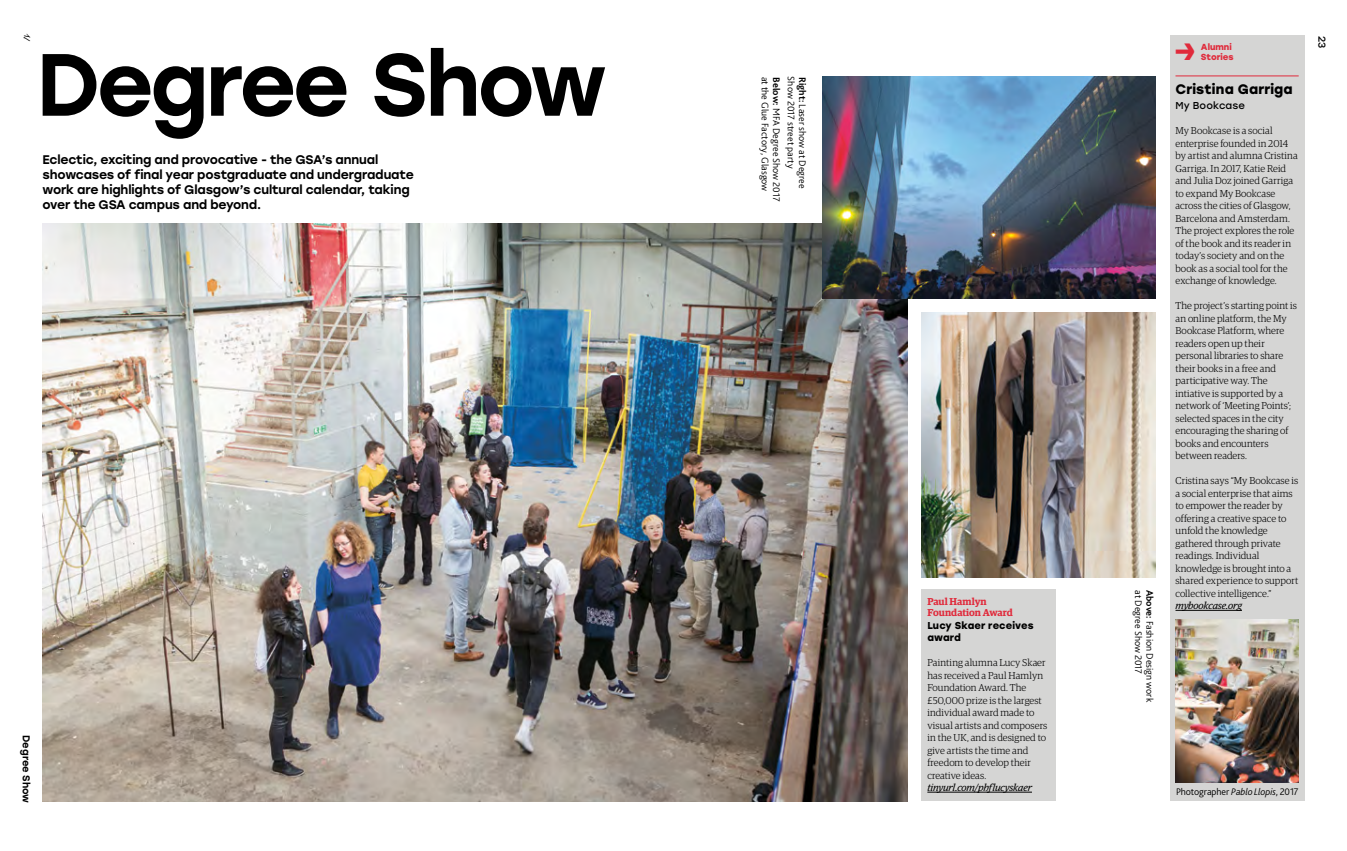
<style>
.page{position:relative;width:1347px;height:851px;background:#fff}
.page>*{position:absolute;margin:0;border:0;box-sizing:border-box;transform-origin:0 0}
.t1{font:500 88px "Stolzl";letter-spacing:-.045em;color:#000}
.t2{font:19.62px "Hothouse";color:#e02a3b}
.t3{font:700 13.75px "Stolzl";letter-spacing:.01em;color:#000}
.t4{font:500 12.5px/15px "Stolzl";letter-spacing:-.015em;color:#000}
.t5{font:300 10px/12.5px "Guardian Egyp";letter-spacing:.005em;color:#000}
.t6{font:300 10px/11.2px "Bliss 2";color:#000}
.t7{font:italic 10px "Guardian Egyp";letter-spacing:-.005em;color:#000}
.t8{font:600 10px/11.2px "Guardian Egyp";letter-spacing:-.005em;color:#e02a3b}
.t9{font:700 10px/12.5px "Stolzl";letter-spacing:.01em;color:#000}
.t10{font:10px "Stolzl";letter-spacing:.015em;color:#000}
.t11{font:500 10px "Stolzl";letter-spacing:-.005em;color:#000}
.t12{font:10px "Schneid Handwriting";color:#000}
.t13{font:700 8.75px/10px "Stolzl";color:#e02a3b}
.s1{font-weight:700}
.s2{font-style:italic}
</style>
<div class="page">
<img style="left:43px;top:223px;width:864px;height:578px">
<div style="left:1169px;top:35px;width:135px;height:766px;background:#d5d5d4"></div>
<hr style="left:1175px;top:76px;width:123px;height:1px;background:#e02a3b">
<hr style="left:1175px;top:610px;width:67px;height:1px;background:#000">
<img style="left:1175px;top:619px;width:123px;height:163px">
<img style="left:822px;top:76px;width:333px;height:222px">
<img style="left:921px;top:312px;width:234px;height:266px">
<div style="left:921px;top:589px;width:135px;height:212px;background:#d5d5d4"></div>
<hr style="left:927px;top:791px;width:105px;height:1px;background:#000">
<p class="t12" style="left:35px;top:33px;width:9px;rotate:90deg">1/</p>
<h1 class="t1" style="left:36px;top:22px;width:572px">Degree Show</h1>
<p class="t4" style="left:43px;top:151px;width:373px">Eclectic, exciting and provocative - the GSA’s annual showcases of final year postgraduate and undergraduate work are highlights of Glasgow’s cultural calendar, taking over the GSA campus and beyond.</p>
<p class="t11" style="left:34px;top:735px;width:70px;rotate:90deg">Degree Show</p>
<p class="t6" style="left:782px;top:77px;width:126px;rotate:90deg"><span class="s1">Below:</span> MFA Degree Show 2017</p>
<p class="t6" style="left:797px;top:76px;width:94px;rotate:90deg">Show 2017 street party</p>
<p class="t6" style="left:771px;top:77px;width:116px;rotate:90deg">at the Glue Factory, Glasgow</p>
<p class="t6" style="left:808px;top:77px;width:113px;rotate:90deg"><span class="s1">Right:</span> Laser show at Degree</p>
<h2 class="t2" style="left:1175px;top:40px;width:21px">&gt;</h2>
<p class="t13" style="left:1200px;top:41px;width:34px">Alumni<br>Stories</p>
<h3 class="t3" style="left:1175px;top:79px;width:119px">Cristina Garriga</h3>
<p class="t10" style="left:1175px;top:98px;width:71px">My Bookcase</p>
<p class="t5" style="left:1175px;top:124px;width:124px">My Bookcase is a social enterprise founded in 2014 by artist and alumna Cristina<br>Garriga. In 2017, Katie Reid and Julia Doz joined Garriga to expand My Bookcase across the cities of Glasgow,<br>Barcelona and Amsterdam.<br>The project explores the role of the book and its reader in today’s society and on the book as a social tool for the exchange of knowledge.</p>
<p class="t5" style="left:1175px;top:299px;width:123px">The project’s starting point is an online platform, the My<br>Bookcase Platform, where readers open up their personal libraries to share their books in a free and participative way. The intiative is supported by a network of ‘Meeting Points’; selected spaces in the city encouraging the sharing of books and encounters between readers.</p>
<p class="t5" style="left:1175px;top:474px;width:124px">Cristina says “My Bookcase is a social enterprise that aims to empower the reader by offering a creative space to unfold the knowledge gathered through private readings. Individual knowledge is brought into a shared experience to support collective intelligence.”</p>
<p class="t7" style="left:1175px;top:599px;width:68px">mybookcase.org</p>
<p class="t6" style="left:1155px;top:589px;width:114px;rotate:90deg"><span class="s1">Above:</span> Fashion Design work at Degree Show 2017</p>
<p class="t8" style="left:927px;top:594px;width:87px">Paul Hamlyn<br>Foundation Award</p>
<p class="t9" style="left:927px;top:618px;width:108px">Lucy Skaer receives award</p>
<p class="t5" style="left:927px;top:655px;width:121px">Painting alumna Lucy Skaer has received a Paul Hamlyn<br>Foundation Award. The £50,000 prize is the largest individual award made to visual artists and composers in the UK, and is designed to give artists the time and freedom to develop their creative ideas.</p>
<p class="t7" style="left:927px;top:780px;width:106px">tinyurl.com/phflucyskaer</p>
<p class="t6" style="left:1176px;top:785px;width:124px">Photographer <span class="s2">Pablo Llopis</span>, 2017</p>
<p class="t10" style="left:1329px;top:36px;width:14px;rotate:90deg">23</p>
</div>
